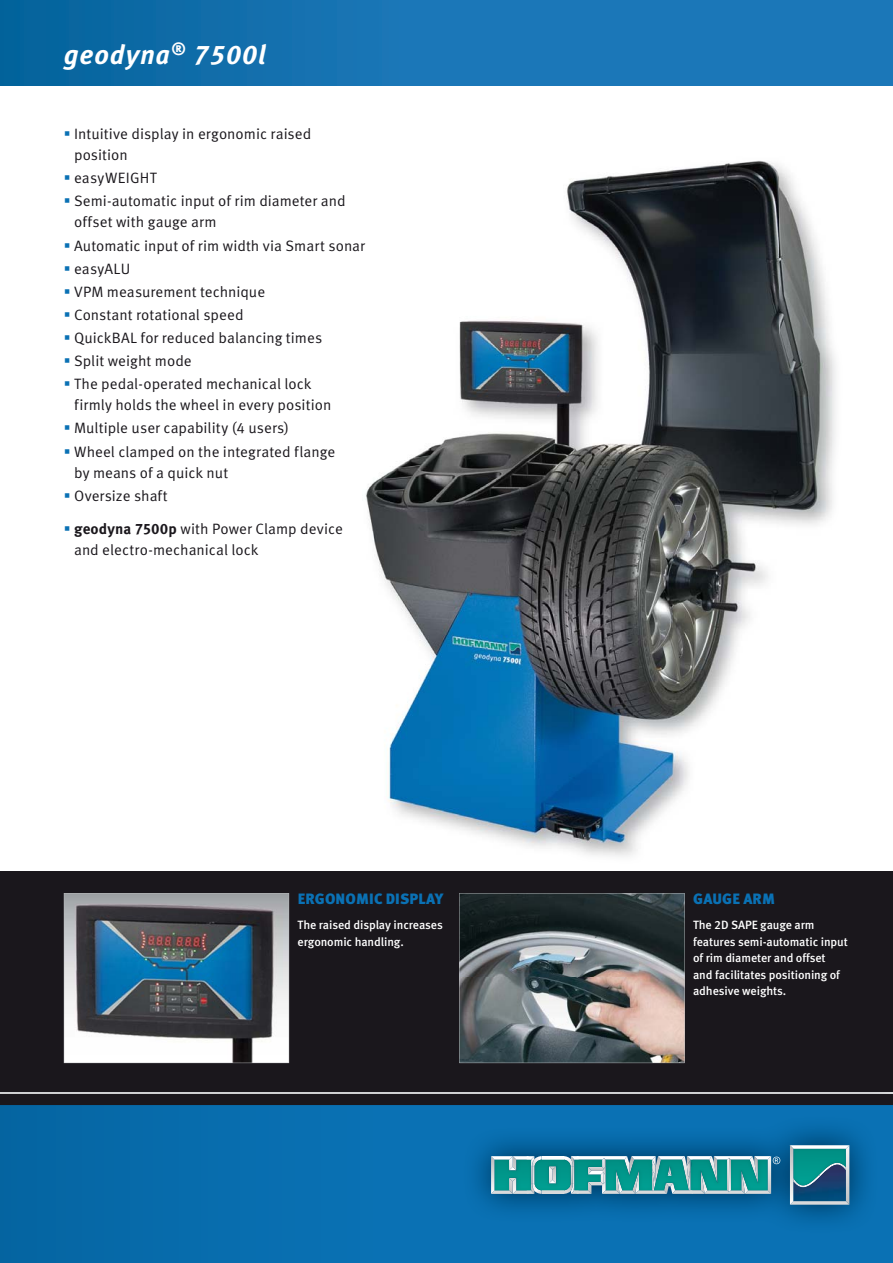
<style>
.page{position:relative;width:893px;height:1263px;background:#fff}
.page>*{position:absolute;margin:0;border:0;box-sizing:border-box;transform-origin:0 0}
.t1{font:italic 700 27px "Meta Pro";letter-spacing:.03em;color:#fff}
.t2{font:15px/21px "Meta Pro";color:#1a171c}
.t3{font:900 15px "Meta Pro";letter-spacing:.01em;color:#0a71b4}
.t4{font:15px "Meta Pro";letter-spacing:.02em;color:#1a171c}
.t5{font:500 12px/16.5px "Meta Pro";letter-spacing:-.01em;color:#fff}
.s1{color:#0a71b4}
.s2{font-weight:700}
</style>
<div class="page">
<div style="left:0;top:872px;width:893px;height:242px;background:#1a171c"></div>
<img style="left:0;top:1093px;width:893px;height:1px">
<img style="left:0;top:1092px;width:893px;height:1px">
<svg style="left:0;top:1105px;width:893px;height:158px;background:#086dae"></svg>
<div style="left:0;top:0;width:893px;height:85px;background:linear-gradient(to right,#0a68a3,#217cbf)"></div>
<img style="left:461px;top:1114px;width:419px;height:121px">
<svg style="left:549px;top:1166px;width:7px;height:17px"></svg>
<svg style="left:542px;top:1190px;width:21px;height:4px"></svg>
<svg style="left:542px;top:1156px;width:21px;height:4px"></svg>
<svg style="left:491px;top:1156px;width:51px;height:38px;background:#52aea9"></svg>
<svg style="left:790px;top:1145px;width:59px;height:60px;background:#3d8795"></svg>
<svg style="left:563px;top:1156px;width:217px;height:38px;background:#4ca8a6"></svg>
<img style="left:365px;top:160px;width:467px;height:695px">
<svg style="left:64px;top:893px;width:225px;height:170px;background:#6a7c88"></svg>
<svg style="left:459px;top:893px;width:226px;height:170px"></svg>
<h1 class="t1" style="left:64px;top:45px;width:203px">geodyna<sup>®</sup> 7500l</h1>
<p class="t2" style="left:74px;top:125px;width:239px;text-indent:-10px"><span class="s1">▪</span> Intuitive display in ergonomic raised position</p>
<p class="t4" style="left:64px;top:173px;width:95px"><span class="s1">▪</span> easyWEIGHT</p>
<p class="t2" style="left:74px;top:192px;width:273px;text-indent:-10px"><span class="s1">▪</span> Semi-automatic input of rim diameter and offset with gauge arm</p>
<p class="t2" style="left:64px;top:237px;width:303px"><span class="s1">▪</span> Automatic input of rim width via Smart sonar</p>
<p class="t2" style="left:64px;top:260px;width:68px"><span class="s1">▪</span> easyALU</p>
<p class="t2" style="left:64px;top:283px;width:203px"><span class="s1">▪</span> VPM measurement technique</p>
<p class="t2" style="left:64px;top:306px;width:181px"><span class="s1">▪</span> Constant rotational speed</p>
<p class="t2" style="left:64px;top:329px;width:260px"><span class="s1">▪</span> QuickBAL for reduced balancing times</p>
<p class="t2" style="left:64px;top:352px;width:129px"><span class="s1">▪</span> Split weight mode</p>
<p class="t2" style="left:74px;top:375px;width:259px;text-indent:-10px"><span class="s1">▪</span> The pedal-operated mechanical lock firmly holds the wheel in every position</p>
<p class="t2" style="left:64px;top:419px;width:227px"><span class="s1">▪</span> Multiple user capability (4 users)</p>
<p class="t2" style="left:74px;top:443px;width:263px;text-indent:-10px"><span class="s1">▪</span> Wheel clamped on the integrated flange by means of a quick nut</p>
<p class="t2" style="left:64px;top:487px;width:105px"><span class="s1">▪</span> Oversize shaft</p>
<p class="t2" style="left:74px;top:520px;width:270px;text-indent:-10px"><span class="s1">▪</span> <span class="s2">geodyna 7500p</span> with Power Clamp device and electro-mechanical lock</p>
<p class="t3" style="left:298px;top:894px;width:147px">ERGONOMIC DISPLAY</p>
<p class="t5" style="left:298px;top:918px;width:147px">The raised display increases ergonomic handling.</p>
<p class="t3" style="left:693px;top:894px;width:83px">GAUGE ARM</p>
<p class="t5" style="left:693px;top:918px;width:156px">The 2D SAPE gauge arm features semi-automatic input of rim diameter and offset and facilitates positioning of adhesive weights.</p>
</div>
